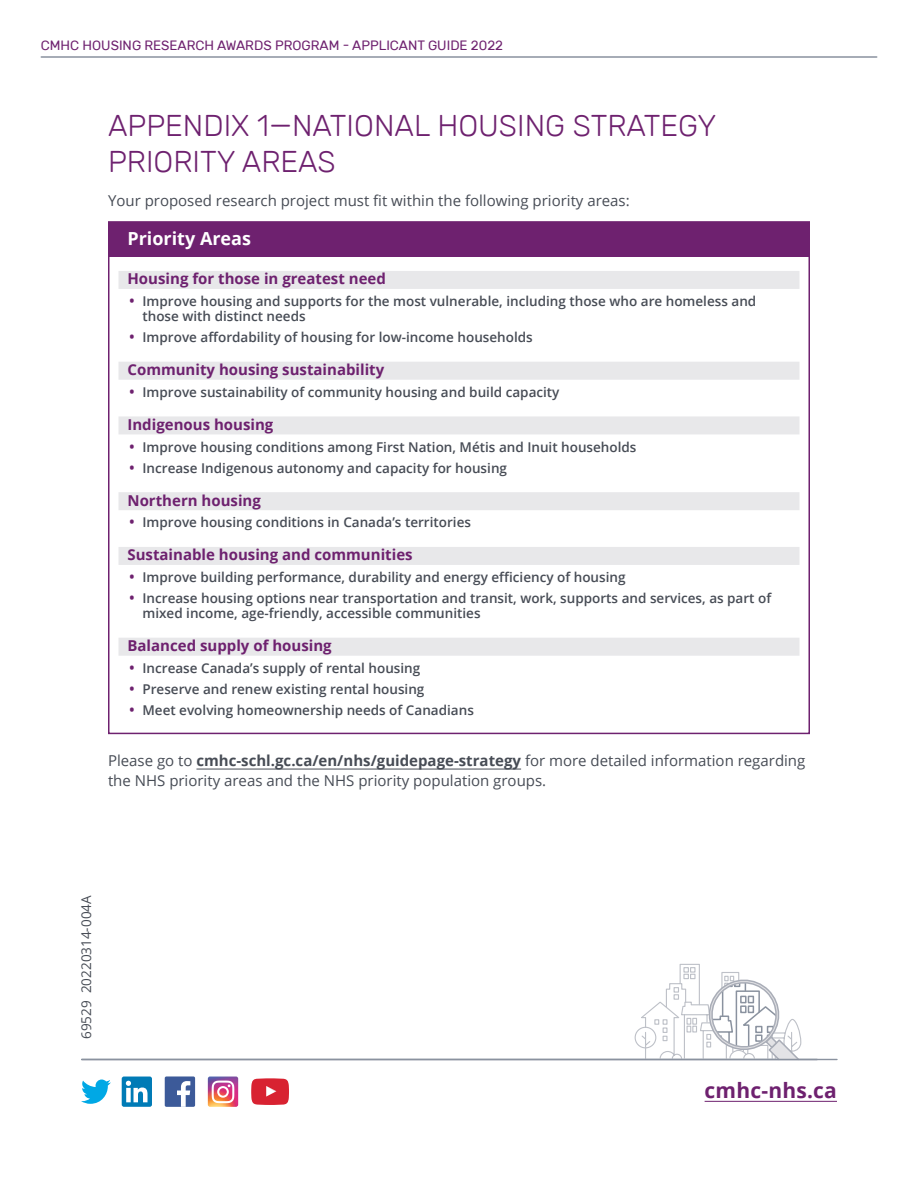
<style>
.page{position:relative;width:918px;height:1188px;background:#fff}
.page>*{position:absolute;margin:0;border:0;box-sizing:border-box;transform-origin:0 0}
.H2_Subhead1{font:300 30px/36px "Rubik";color:#6e216f}
.P_Visit{font:700 21px "Open Sans";letter-spacing:.01em;color:#6e216f}
.H3_Subhead_box_2_Jen{font:700 18px "Open Sans";color:#fff}
.P_Body{font:15px/20.2px "Open Sans";color:#474c55}
.P_subhead_box2_Jen{font:700 15px "Open Sans";color:#6e216f}
.t1{font:600 13.5px/15px "Open Sans";color:#474c55}
.t2{font:13.5px "Rubik";color:#6e216f}
.P_Body-2{font:13.5px "Open Sans";color:#474c55}
.s1{font-size:15px;color:#6e216f}
.s2{font-weight:700}
</style>
<div class="page">
<hr style="left:41px;top:56px;width:836px;height:2px;background:#8a929f">
<hr style="left:82px;top:1059px;width:755px;height:1px;background:#8a929f">
<svg style="left:81px;top:1080px;width:30px;height:24px"></svg>
<div style="left:122px;top:1077px;width:30px;height:30px;background:#007bb6;border-radius:2px"></div>
<svg style="left:126px;top:1081px;width:22px;height:21px"></svg>
<div style="left:165px;top:1076px;width:30px;height:31px;background:#3c5a99;border-radius:2px"></div>
<svg style="left:177px;top:1081px;width:13px;height:26px"></svg>
<img style="left:208px;top:1077px;width:30px;height:30px">
<svg style="left:212px;top:1081px;width:22px;height:22px"></svg>
<svg style="left:251px;top:1078px;width:38px;height:27px"></svg>
<div style="left:109px;top:222px;width:700px;height:34px;background:#6e216f"></div>
<hr style="left:196px;top:769px;width:325px;height:1px;background:#474c55">
<div style="left:118px;top:271px;width:682px;height:18px;background:#e8e8ea"></div>
<div style="left:118px;top:362px;width:682px;height:18px;background:#e8e8ea"></div>
<div style="left:118px;top:416px;width:682px;height:18px;background:#e8e8ea"></div>
<div style="left:118px;top:492px;width:682px;height:18px;background:#e8e8ea"></div>
<div style="left:118px;top:547px;width:682px;height:18px;background:#e8e8ea"></div>
<div style="left:118px;top:638px;width:682px;height:18px;background:#e8e8ea"></div>
<div style="left:108px;top:221px;width:702px;height:513px;border:2px solid #6e216f"></div>
<svg style="left:634px;top:963px;width:168px;height:98px"></svg>
<hr style="left:82px;top:1059px;width:735px;height:1px;background:#8a929f">
<hr style="left:705px;top:1101px;width:132px;height:1px;background:#6e216f">
<p class="t2" style="left:41px;top:38px;width:464px">CMHC HOUSING RESEARCH AWARDS PROGRAM - APPLICANT GUIDE 2022</p>
<h2 class="H2_Subhead1" style="left:108px;top:108px;width:610px">APPENDIX 1—NATIONAL HOUSING STRATEGY<br>PRIORITY AREAS</h2>
<p class="P_Body" style="left:108px;top:190px;width:523px">Your proposed research project must fit within the following priority areas:</p>
<h3 class="H3_Subhead_box_2_Jen" style="left:128px;top:226px;width:125px">Priority Areas</h3>
<p class="P_subhead_box2_Jen" style="left:128px;top:268px;width:260px">Housing for those in greatest need</p>
<p class="t1" style="left:142px;top:294px;width:615px;text-indent:-14px"><span class="s1">•</span> Improve housing and supports for the most vulnerable, including those who are homeless and those with distinct needs</p>
<p class="t1" style="left:129px;top:330px;width:405px"><span class="s1">•</span> Improve affordability of housing for low-income households</p>
<p class="P_subhead_box2_Jen" style="left:128px;top:359px;width:258px">Community housing sustainability</p>
<p class="t1" style="left:129px;top:384px;width:432px"><span class="s1">•</span> Improve sustainability of community housing and build capacity</p>
<p class="P_subhead_box2_Jen" style="left:128px;top:414px;width:147px">Indigenous housing</p>
<p class="t1" style="left:129px;top:439px;width:509px"><span class="s1">•</span> Improve housing conditions among First Nation, Métis and Inuit households</p>
<p class="t1" style="left:129px;top:460px;width:380px"><span class="s1">•</span> Increase Indigenous autonomy and capacity for housing</p>
<p class="P_subhead_box2_Jen" style="left:128px;top:490px;width:135px">Northern housing</p>
<p class="t1" style="left:129px;top:515px;width:344px"><span class="s1">•</span> Improve housing conditions in Canada’s territories</p>
<p class="P_subhead_box2_Jen" style="left:128px;top:544px;width:287px">Sustainable housing and communities</p>
<p class="t1" style="left:129px;top:570px;width:498px"><span class="s1">•</span> Improve building performance, durability and energy efficiency of housing</p>
<p class="t1" style="left:142px;top:591px;width:630px;text-indent:-14px"><span class="s1">•</span> Increase housing options near transportation and transit, work, supports and services, as part of mixed income, age-friendly, accessible communities</p>
<p class="P_subhead_box2_Jen" style="left:128px;top:635px;width:206px">Balanced supply of housing</p>
<p class="t1" style="left:129px;top:660px;width:293px"><span class="s1">•</span> Increase Canada’s supply of rental housing</p>
<p class="t1" style="left:129px;top:681px;width:297px"><span class="s1">•</span> Preserve and renew existing rental housing</p>
<p class="t1" style="left:129px;top:702px;width:346px"><span class="s1">•</span> Meet evolving homeownership needs of Canadians</p>
<p class="P_Body" style="left:108px;top:750px;width:699px">Please go to <span class="s2">cmhc-schl.gc.ca/en/nhs/guidepage-strategy</span> for more detailed information regarding the NHS priority areas and the NHS priority population groups .</p>
<p class="P_Body-2" style="left:77px;top:1039px;width:145px;rotate:-90deg">69529 20220314-004A</p>
<p class="P_Visit" style="left:705px;top:1076px;width:134px">cmhc-nhs.ca</p>
</div>
